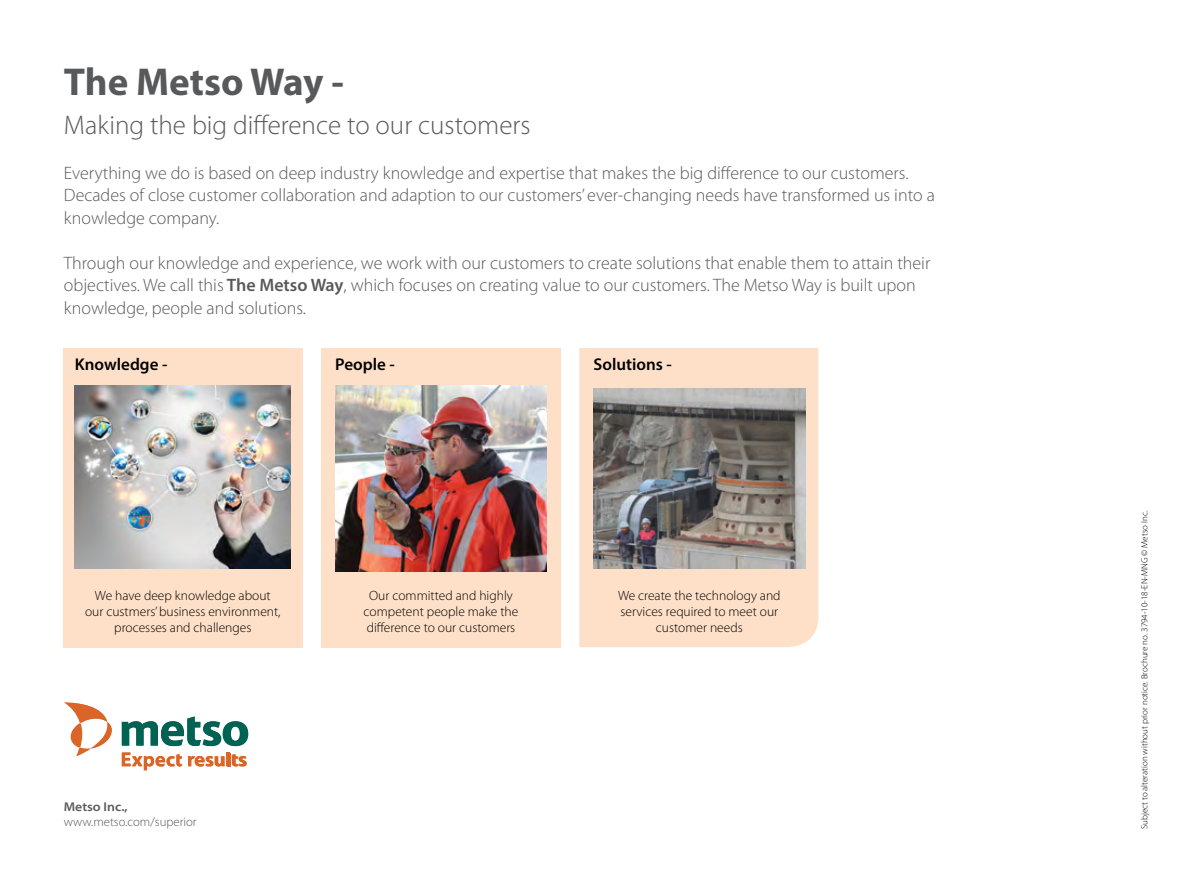
<style>
.page{position:relative;width:1191px;height:893px;background:#fff}
.page>*{position:absolute;margin:0;border:0;box-sizing:border-box;transform-origin:0 0}
.t1{font:700 39px "Myriad Pro";color:#58595b}
.t2{font:300 27px "Myriad Pro";color:#58595b}
.t3{font:300 18px/22.5px "Myriad Pro";color:#58595b}
.t4{font:600 17.1px "Myriad Pro";color:#000}
.t5{font:300 13.5px/16.2px "Myriad Pro";color:#000;text-align:center}
.t6{font:300 12.75px "Myriad Pro";color:#58595b}
.t7{font:600 semi-expanded 12.75px "Myriad Pro";color:#58595b}
.t8{font:300 9px "Myriad Pro";color:#000}
.s1{font-weight:600}
</style>
<div class="page">
<hr style="left:226px;top:752px;width:3px;height:14px;background:#d96529">
<svg style="left:122px;top:716px;width:126px;height:30px"></svg>
<svg style="left:64px;top:702px;width:48px;height:54px"></svg>
<svg style="left:122px;top:752px;width:60px;height:18px"></svg>
<svg style="left:188px;top:753px;width:59px;height:14px"></svg>
<div style="left:64px;top:348px;width:239px;height:299px;background:#fee0c9"></div>
<div style="left:321px;top:348px;width:240px;height:299px;background:#fee0c9"></div>
<div style="left:579px;top:348px;width:239px;height:299px;background:#fee0c9"></div>
<img style="left:335px;top:385px;width:212px;height:187px">
<img style="left:75px;top:385px;width:216px;height:184px">
<img style="left:593px;top:389px;width:212px;height:179px">
<h1 class="t1" style="left:64px;top:56px;width:282px">The Metso Way -</h1>
<h2 class="t2" style="left:64px;top:110px;width:468px">Making the big difference to our customers</h2>
<p class="t3" style="left:64px;top:162px;width:872px">Everything we do is based on deep industry knowledge and expertise that makes the big difference to our customers.<br>Decades of close customer collaboration and adaption to our customers’ ever-changing needs have transformed us into a knowledge company.</p>
<p class="t3" style="left:64px;top:252px;width:868px">Through our knowledge and experience, we work with our customers to create solutions that enable them to attain their objectives. We call this <span class="s1">The Metso Way</span>, which focuses on creating value to our customers. The Metso Way is built upon knowledge, people and solutions.</p>
<p class="t4" style="left:75px;top:354px;width:94px">Knowledge -</p>
<p class="t4" style="left:335px;top:354px;width:61px">People -</p>
<p class="t4" style="left:593px;top:354px;width:80px">Solutions -</p>
<p class="t5" style="left:85px;top:587px;width:197px">We have deep knowledge about our custmers’ business environment, processes and challenges</p>
<p class="t5" style="left:363px;top:587px;width:156px">Our committed and highly competent people make the difference to our customers</p>
<p class="t5" style="left:618px;top:587px;width:164px">We create the technology and services required to meet our customer needs</p>
<p class="t7" style="left:64px;top:799px;width:65px">Metso Inc.,</p>
<p class="t6" style="left:64px;top:814px;width:134px">www.metso.com/superior</p>
<p class="t8" style="left:1139px;top:829px;width:320px;rotate:-90deg">Subject to alteration without prior notice. Brochure no. 3794-10-18-EN-MNG © Metso Inc.</p>
</div>
